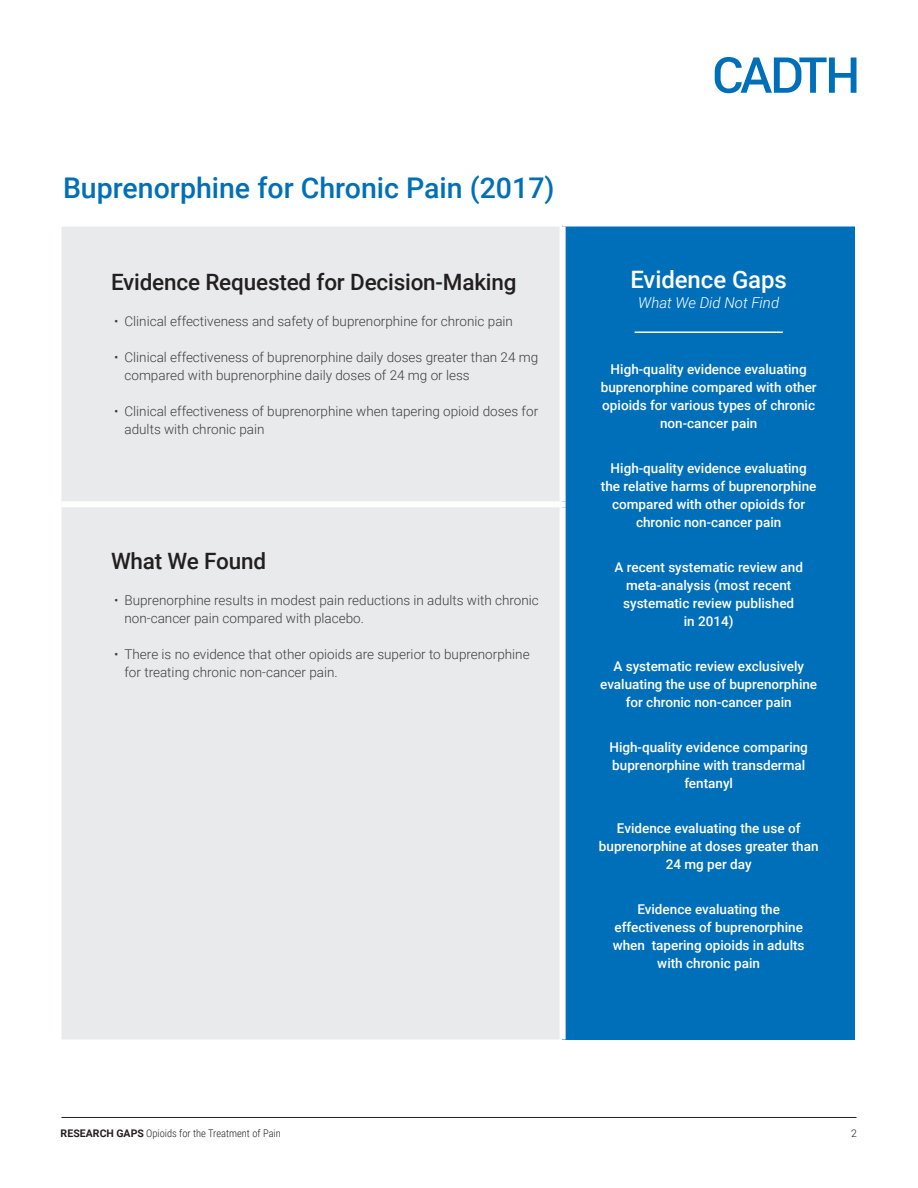
<style>
.page{position:relative;width:918px;height:1188px;background:#fff}
.page>*{position:absolute;margin:0;border:0;box-sizing:border-box;transform-origin:0 0}
.MAIN_HEAD{font:500 28.5px "Roboto";color:#006fb9}
.WHITE_HEAD{font:500 24px "Roboto";letter-spacing:-.005em;color:#fff}
.t1{font:500 22.5px "Roboto";letter-spacing:-.01em;color:#231f20}
.WHITE_SUBHEAD{font:italic 300 15px "Roboto";color:#fff}
.WHITE_CENTERED_BOD{font:500 13.5px/18px "Roboto";color:#fff;text-align:center}
.t2{font:300 13.5px/18px "Roboto";color:#3e3e3f}
.t3{font:300 10.5px "Roboto Condensed";color:#231f20}
.t4{font:300 10.5px "Roboto";color:#231f20}
.s1{font-family:"Roboto";font-weight:700}
</style>
<div class="page">
<svg style="left:715px;top:57px;width:141px;height:36px"></svg>
<hr style="left:62px;top:1117px;width:794px;height:1px;background:#231f20">
<div style="left:62px;top:226px;width:498px;height:814px;background:#e9eaeb"></div>
<div style="left:563px;top:225px;width:292px;height:815px;background:#006fb9"></div>
<hr style="left:563px;top:224px;width:293px;height:2px;background:#fff">
<div style="left:62px;top:501px;width:504px;height:6px;background:#fff"></div>
<div style="left:560px;top:226px;width:6px;height:275px;background:#fff"></div>
<div style="left:560px;top:507px;width:6px;height:533px;background:#fff"></div>
<hr style="left:635px;top:332px;width:148px;height:1px;background:#fff">
<p class="MAIN_HEAD" style="left:63px;top:168px;width:493px">Buprenorphine for Chronic Pain (2017)</p>
<h1 class="t1" style="left:111px;top:266px;width:407px">Evidence Requested for Decision-Making</h1>
<p class="t2" style="left:114px;top:312px;width:401px">• Clinical effectiveness and safety of buprenorphine for chronic pain</p>
<p class="t2" style="left:124px;top:348px;width:415px;text-indent:-10px">• Clinical effectiveness of buprenorphine daily doses greater than 24 mg compared with buprenorphine daily doses of 24 mg or less</p>
<p class="t2" style="left:124px;top:402px;width:415px;text-indent:-10px">• Clinical effectiveness of buprenorphine when tapering opioid doses for adults with chronic pain</p>
<h1 class="t1" style="left:111px;top:545px;width:157px">What We Found</h1>
<p class="t2" style="left:124px;top:591px;width:416px;text-indent:-10px">• Buprenorphine results in modest pain reductions in adults with chronic non-cancer pain compared with placebo.</p>
<p class="t2" style="left:124px;top:645px;width:407px;text-indent:-10px">• There is no evidence that other opioids are superior to buprenorphine for treating chronic non-cancer pain.</p>
<p class="WHITE_HEAD" style="left:630px;top:263px;width:158px">Evidence Gaps</p>
<p class="WHITE_SUBHEAD" style="left:638px;top:292px;width:142px">What We Did Not Find</p>
<p class="WHITE_CENTERED_BOD" style="left:601px;top:359px;width:217px">High-quality evidence evaluating buprenorphine compared with other opioids for various types of chronic non-cancer pain</p>
<p class="WHITE_CENTERED_BOD" style="left:601px;top:458px;width:217px">High-quality evidence evaluating the relative harms of buprenorphine compared with other opioids for chronic non-cancer pain</p>
<p class="WHITE_CENTERED_BOD" style="left:614px;top:557px;width:190px">A recent systematic review and meta-analysis (most recent systematic review published<br>in 2014)</p>
<p class="WHITE_CENTERED_BOD" style="left:600px;top:656px;width:219px">A systematic review exclusively evaluating the use of buprenorphine for chronic non-cancer pain</p>
<p class="WHITE_CENTERED_BOD" style="left:609px;top:737px;width:200px">High-quality evidence comparing buprenorphine with transdermal fentanyl</p>
<p class="WHITE_CENTERED_BOD" style="left:599px;top:818px;width:221px">Evidence evaluating the use of buprenorphine at doses greater than<br>24 mg per day</p>
<p class="WHITE_CENTERED_BOD" style="left:613px;top:899px;width:193px">Evidence evaluating the effectiveness of buprenorphine when tapering opioids in adults with chronic pain</p>
<p class="t3" style="left:61px;top:1126px;width:222px"><span class="s1">RESEARCH GAPS</span> Opioids for the Treatment of Pain</p>
<p class="t4" style="left:851px;top:1126px;width:7px">2</p>
</div>
